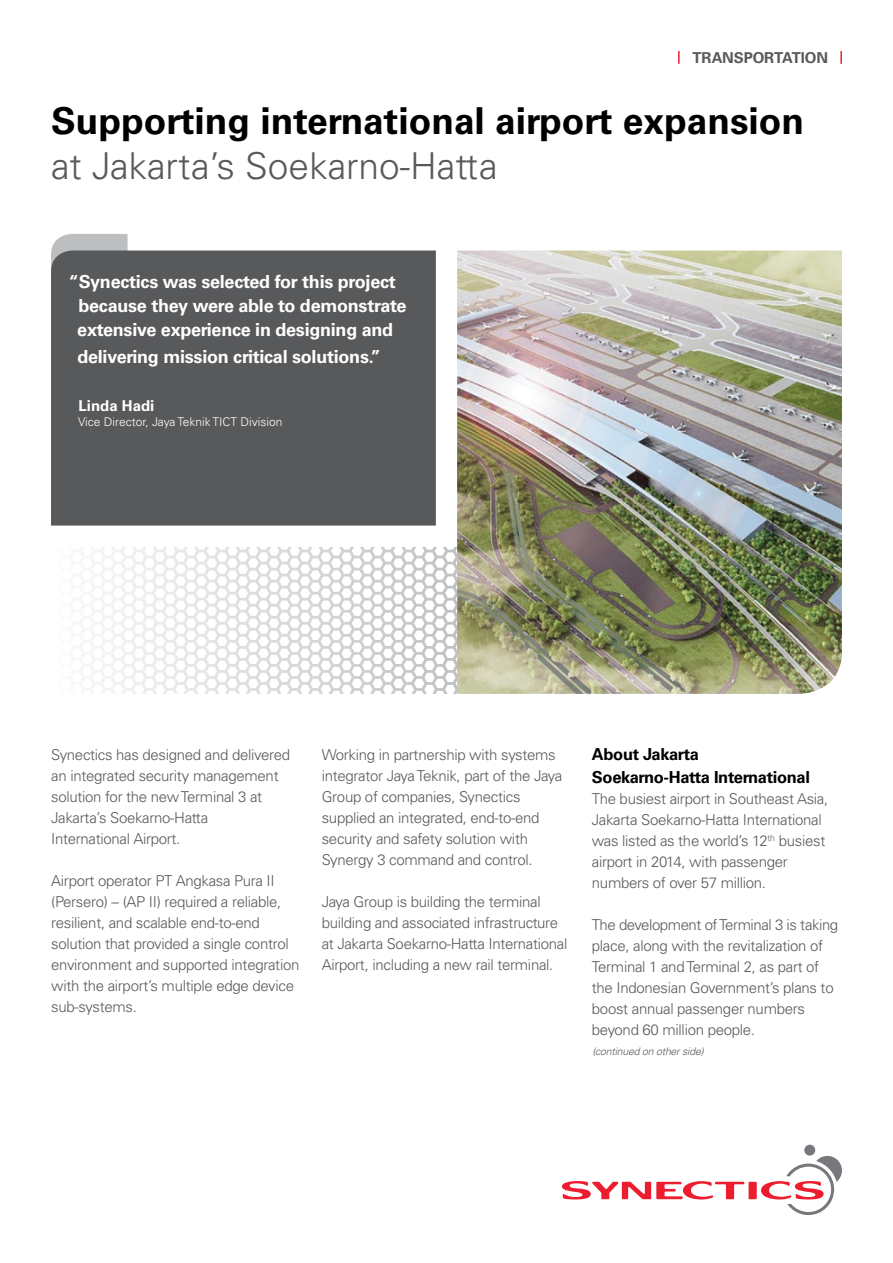
<style>
.page{position:relative;width:893px;height:1263px;background:#fff}
.page>*{position:absolute;margin:0;border:0;box-sizing:border-box;transform-origin:0 0}
.t1{font:700 37.05px "Univers";color:#000}
.t2{font:300 37.05px "Univers";color:#58595b}
.t3{font:700 18px/24px "Univers";letter-spacing:-.015em;color:#fff;text-align:center}
.t4{font:700 16.5px/22.5px "Univers";letter-spacing:-.02em;color:#000}
.t5{font:300 15px/21px "Univers";letter-spacing:-.02em;color:#58595b}
.t6{font:700 15px "Univers";letter-spacing:-.005em;color:#58595b}
.t7{font:700 15px "Univers";color:#fff}
.t8{font:300 12px "Univers";color:#fff}
.t9{font:italic 300 10.5px "Univers";letter-spacing:-.02em;color:#58595b}
</style>
<div class="page">
<svg style="left:51px;top:234px;width:77px;height:16px"></svg>
<div style="left:51px;top:250px;width:385px;height:276px;background:#58595b"></div>
<svg style="left:100px;top:547px;width:357px;height:147px"></svg>
<img style="left:457px;top:250px;width:385px;height:444px">
<svg style="left:678px;top:51px;width:2px;height:13px"></svg>
<svg style="left:840px;top:51px;width:2px;height:13px"></svg>
<div style="left:804px;top:1145px;width:11px;height:10px;background:#77787b;border-radius:50%"></div>
<svg style="left:562px;top:1156px;width:280px;height:59px"></svg>
<p class="t6" style="left:692px;top:49px;width:137px">TRANSPORTATION</p>
<h1 class="t1" style="left:51px;top:99px;width:755px">Supporting international airport expansion</h1>
<h1 class="t2" style="left:51px;top:143px;width:448px">at Jakarta’s Soekarno-Hatta</h1>
<p class="t3" style="left:69px;top:270px;width:339px">“Synectics was selected for this project because they were able to demonstrate extensive experience in designing and</p>
<p class="t3" style="left:77px;top:345px;width:305px">delivering mission critical solutions.”</p>
<p class="t7" style="left:79px;top:397px;width:77px">Linda Hadi</p>
<p class="t8" style="left:78px;top:415px;width:206px">Vice Director, Jaya Teknik TICT Division</p>
<p class="t5" style="left:51px;top:744px;width:240px">Synectics has designed and delivered an integrated security management solution for the new Terminal 3 at<br>Jakarta’s Soekarno-Hatta<br>International Airport.</p>
<p class="t5" style="left:51px;top:870px;width:250px">Airport operator PT Angkasa Pura II (Persero) – (AP II) required a reliable, resilient, and scalable end-to-end solution that provided a single control environment and supported integration with the airport’s multiple edge device sub-systems.</p>
<p class="t5" style="left:322px;top:744px;width:242px">Working in partnership with systems integrator Jaya Teknik, part of the Jaya Group of companies, Synectics supplied an integrated, end-to-end security and safety solution with Synergy 3 command and control.</p>
<p class="t5" style="left:322px;top:891px;width:247px">Jaya Group is building the terminal building and associated infrastructure at Jakarta Soekarno-Hatta International Airport, including a new rail terminal.</p>
<p class="t4" style="left:592px;top:743px;width:220px">About Jakarta<br>Soekarno-Hatta International</p>
<p class="t5" style="left:592px;top:788px;width:238px">The busiest airport in Southeast Asia, Jakarta Soekarno-Hatta International was listed as the world’s 12<sup>th</sup> busiest airport in 2014, with passenger numbers of over 57 million.</p>
<p class="t5" style="left:592px;top:914px;width:248px">The development of Terminal 3 is taking place, along with the revitalization of Terminal 1 and Terminal 2, as part of the Indonesian Government’s plans to boost annual passenger numbers beyond 60 million people.</p>
<p class="t9" style="left:592px;top:1045px;width:113px">(continued on other side)</p>
</div>
